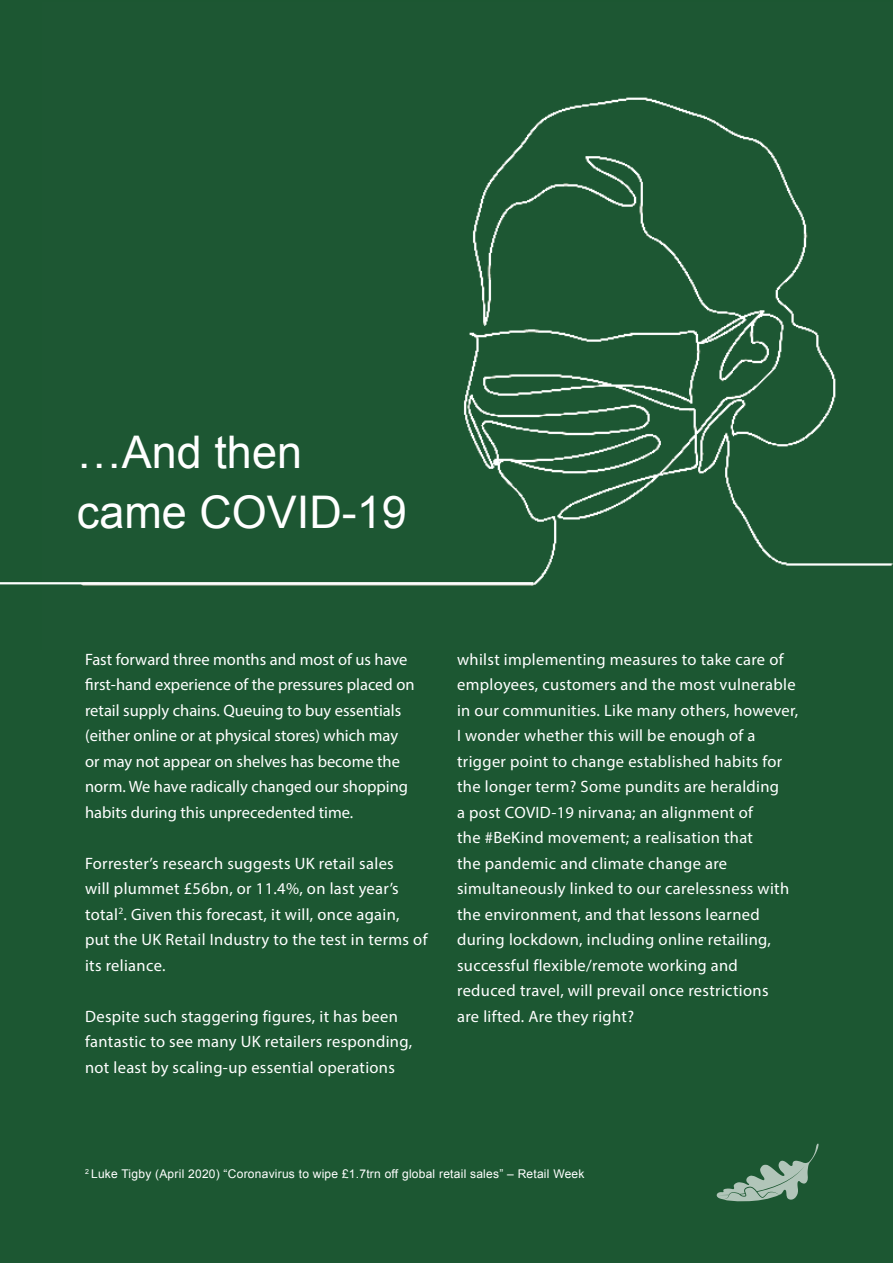
<style>
.page{position:relative;width:893px;height:1263px;background:#1c5732}
.page>*{position:absolute;margin:0;border:0;box-sizing:border-box;transform-origin:0 0}
.t1{font:45px/60px "Arial";color:#fff}
.t2{font:16.5px/25.5px "Myriad Pro";letter-spacing:.02em;color:#fff}
.t3{font:16.5px/25.5px "Myriad Pro";color:#fff}
.t4{font:12px "Arial";letter-spacing:.02em;color:#fff}
</style>
<div class="page">
<img style="left:43px;top:97px;width:850px;height:489px">
<hr style="left:0;top:582px;width:533px;height:2px;background:#fff">
<svg style="left:716px;top:1143px;width:103px;height:59px"></svg>
<h1 class="t1" style="left:77px;top:423px;width:332px">…And then came COVID-19</h1>
<p class="t3" style="left:85px;top:646px;width:331px">Fast forward three months and most of us have first-hand experience of the pressures placed on retail supply chains. Queuing to buy essentials (either online or at physical stores) which may or may not appear on shelves has become the norm. We have radically changed our shopping habits during this unprecedented time.</p>
<p class="t2" style="left:85px;top:850px;width:344px">Forrester’s research suggests UK retail sales<br>will plummet £56bn, or 11.4%, on last year’s total<sup>2</sup>. Given this forecast, it will, once again, put the UK Retail Industry to the test in terms of its reliance.</p>
<p class="t2" style="left:85px;top:1003px;width:329px">Despite such staggering figures, it has been fantastic to see many UK retailers responding, not least by scaling-up essential operations</p>
<p class="t2" style="left:457px;top:646px;width:343px">whilst implementing measures to take care of employees, customers and the most vulnerable in our communities. Like many others, however, I wonder whether this will be enough of a trigger point to change established habits for the longer term? Some pundits are heralding<br>a post COVID-19 nirvana; an alignment of<br>the #BeKind movement; a realisation that<br>the pandemic and climate change are simultaneously linked to our carelessness with the environment, and that lessons learned during lockdown, including online retailing, successful flexible/remote working and reduced travel, will prevail once restrictions<br>are lifted. Are they right?</p>
<p class="t4" style="left:85px;top:1166px;width:501px"><sup>2</sup> Luke Tigby (April 2020) “Coronavirus to wipe £1.7trn off global retail sales” – Retail Week</p>
</div>
